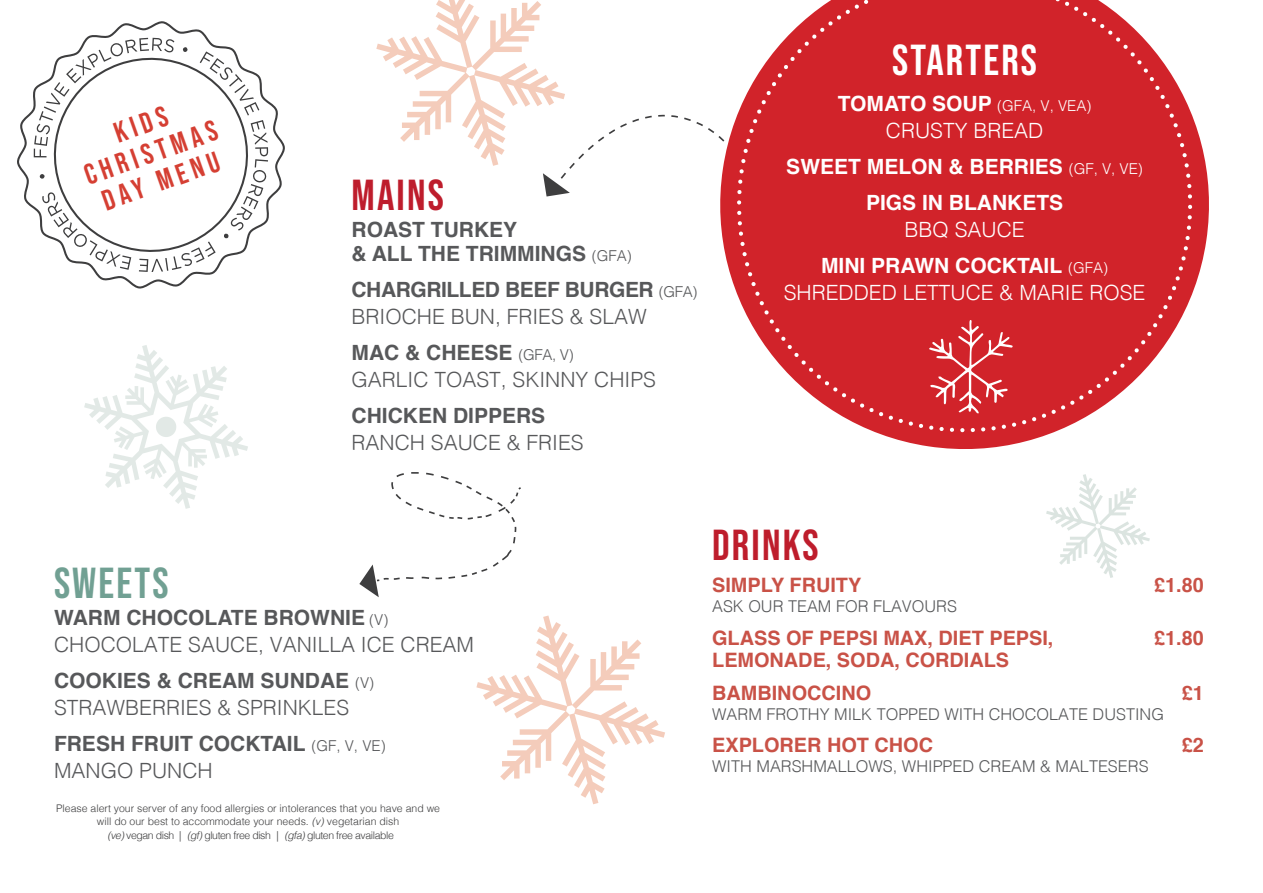
<style>
.page{position:relative;width:1263px;height:893px;background:#fff}
.page>*{position:absolute;margin:0;border:0;box-sizing:border-box;transform-origin:0 0}
.t1{font:43.35px "Bebas Neue";letter-spacing:.05em;color:#be1d2c}
.t2{font:43.35px "Bebas Neue";letter-spacing:.05em;color:#fff}
.t3{font:43.35px "Bebas Neue";letter-spacing:.05em;color:#71a093}
.t4{font:28.95px/29.8px "Bebas Neue";color:#d53f33;text-align:center}
.t5{font:300 21px/27px "Helvetica";color:#57585a}
.t6{font:700 21px/27px "Helvetica";color:#57585a}
.t7{font:700 21px/36px "Helvetica";color:#fff;text-align:center}
.t8{font:700 21px/27px "Helvetica";letter-spacing:-.02em;color:#57585a}
.t9{font:300 21px "Helvetica";color:#fff}
.t10{font:700 19.8px/32.5px "Helvetica";color:#c95247}
.t11{font:300 16.2px "Helvetica";color:#57585a}
.t12{font:300 15px "Helvetica";color:#fff}
.t13{font:300 10.5px/13.5px "Helvetica";color:#3e3e3f;text-align:center}
.s1{font-weight:300;font-size:15px}
.s2{font-weight:300}
.s3{font-weight:700}
.s4{font-size:15px}
.s5{font-weight:700;font-size:21px}
.s6{font-style:italic}
</style>
<div class="page">
<svg style="left:17px;top:21px;width:268px;height:268px"></svg>
<svg style="left:720px;top:116px;width:489px;height:333px"></svg>
<svg style="left:932px;top:432px;width:259px;height:11px"></svg>
<svg style="left:726px;top:172px;width:11px;height:259px"></svg>
<svg style="left:1192px;top:115px;width:11px;height:122px"></svg>
<svg style="left:737px;top:0;width:455px;height:432px;background:#d63e44"></svg>
<svg style="left:359px;top:472px;width:162px;height:125px"></svg>
<svg style="left:84px;top:345px;width:164px;height:164px"></svg>
<svg style="left:376px;top:0;width:349px;height:197px"></svg>
<svg style="left:1046px;top:474px;width:104px;height:104px"></svg>
<svg style="left:929px;top:320px;width:84px;height:93px;background:#d8464c"></svg>
<svg style="left:476px;top:615px;width:189px;height:189px"></svg>
<svg style="left:34px;top:38px;width:234px;height:234px"></svg>
<h2 class="t4" style="left:71px;top:133px;width:141px;rotate:-19deg">KIDS<br>CHRISTMAS<br>DAY MENU</h2>
<h1 class="t1" style="left:351px;top:170px;width:94px">MAINS</h1>
<h3 class="t6" style="left:351px;top:218px;width:282px;line-height:24px">ROAST TURKEY<br>&amp; ALL THE TRIMMINGS <span class="s1">(GFA)</span></h3>
<h3 class="t8" style="left:351px;top:276px;width:348px">CHARGRILLED BEEF BURGER <span class="s1">(GFA)<br></span><span class="s2">BRIOCHE BUN, FRIES &amp; SLAW</span></h3>
<h3 class="t5" style="left:351px;top:337px;width:306px"><span class="s3">MAC &amp; CHEESE</span> <span class="s4">(GFA, V)<br></span>GARLIC TOAST, SKINNY CHIPS</h3>
<h3 class="t6" style="left:351px;top:402px;width:195px">CHICKEN DIPPERS</h3>
<h3 class="t5" style="left:351px;top:427px;width:234px">RANCH SAUCE &amp; FRIES</h3>
<h1 class="t2" style="left:892px;top:35px;width:147px">STARTERS</h1>
<h3 class="t12" style="left:838px;top:92px;width:255px"><span class="s5">TOMATO SOUP</span> (GFA, V, VEA)</h3>
<h3 class="t7" style="left:786px;top:112px;width:358px"><span class="s2">CRUSTY BREAD<br></span>SWEET MELON &amp; BERRIES <span class="s1">(GF, V, VE)<br></span>PIGS IN BLANKETS</h3>
<h3 class="t7" style="left:821px;top:211px;width:288px"><span class="s2">BBQ SAUCE<br></span>MINI PRAWN COCKTAIL <span class="s1">(GFA)</span></h3>
<h3 class="t9" style="left:784px;top:274px;width:363px">SHREDDED LETTUCE &amp; MARIE ROSE</h3>
<h1 class="t3" style="left:54px;top:558px;width:116px">SWEETS</h1>
<h3 class="t5" style="left:54px;top:602px;width:422px"><span class="s3">WARM CHOCOLATE BROWNIE</span> <span class="s4">(V)<br></span>CHOCOLATE SAUCE, VANILLA ICE CREAM</h3>
<h3 class="t5" style="left:54px;top:665px;width:322px"><span class="s3">COOKIES &amp; CREAM SUNDAE</span> <span class="s4">(V)<br></span>STRAWBERRIES &amp; SPRINKLES</h3>
<h3 class="t6" style="left:54px;top:730px;width:333px">FRESH FRUIT COCKTAIL <span class="s1">(GF, V, VE)<br></span><span class="s2">MANGO PUNCH</span></h3>
<p class="t13" style="left:56px;top:801px;width:385px">Please alert your server of any food allergies or intolerances that you have and we will do our best to accommodate your needs. <span class="s6">(v)</span>vegetarian dish<br><span class="s6">(ve)</span>vegan dish | <span class="s6">(gf)</span>gluten free dish | <span class="s6">(gfa)</span>gluten free available</p>
<h1 class="t1" style="left:712px;top:520px;width:108px">DRINKS</h1>
<h3 class="t10" style="left:712px;top:569px;width:151px">SIMPLY FRUITY</h3>
<h3 class="t10" style="left:1154px;top:569px;width:51px">£1.80</h3>
<h3 class="t11" style="left:712px;top:593px;width:246px">ASK OUR TEAM FOR FLAVOURS</h3>
<h3 class="t10" style="left:712px;top:622px;width:343px">GLASS OF PEPSI MAX, DIET PEPSI,</h3>
<h3 class="t10" style="left:1154px;top:622px;width:51px">£1.80</h3>
<h3 class="t10" style="left:712px;top:644px;width:299px">LEMONADE, SODA, CORDIALS<br>BAMBINOCCINO</h3>
<h3 class="t10" style="left:1182px;top:677px;width:24px">£1</h3>
<h3 class="t11" style="left:712px;top:700px;width:453px">WARM FROTHY MILK TOPPED WITH CHOCOLATE DUSTING</h3>
<h3 class="t10" style="left:712px;top:729px;width:222px">EXPLORER HOT CHOC</h3>
<h3 class="t10" style="left:1182px;top:729px;width:24px">£2</h3>
<h3 class="t11" style="left:712px;top:753px;width:438px">WITH MARSHMALLOWS, WHIPPED CREAM &amp; MALTESERS</h3>
</div>
